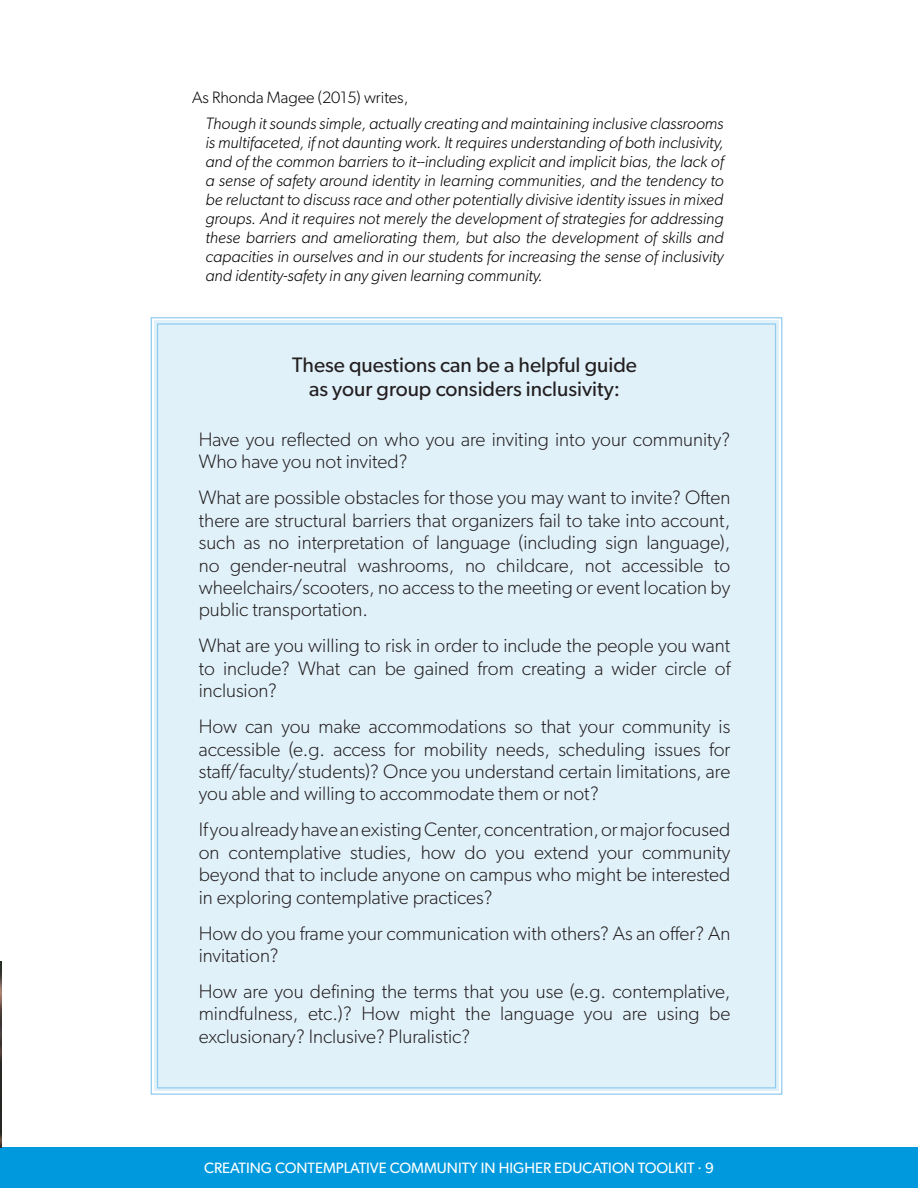
<style>
.page{position:relative;width:918px;height:1188px;background:#fff}
.page>*{position:absolute;margin:0;border:0;box-sizing:border-box;transform-origin:0 0}
.t1{font:21px/24.2px "Gibson";color:#231f20;text-align:center}
.t2{font:300 19.5px/22.4px "Gibson";color:#231f20;text-align:justify}
.t3{font:italic 300 16.5px/19px "Gibson";color:#000;text-align:justify}
.t4{font:300 16.5px "Gibson";color:#000}
.t5{font:15px "Gibson";color:#fff}
</style>
<div class="page">
<div style="left:0;top:1148px;width:918px;height:40px;background:#09d"></div>
<div style="left:150px;top:317px;width:633px;height:778px;background:#e1f1fa"></div>
<img style="left:0;top:961px;width:2px;height:187px">
<p class="t4" style="left:192px;top:88px;width:218px">As Rhonda Magee (2015) writes,</p>
<p class="t3" style="left:205px;top:114px;width:520px">Though it sounds simple, actually creating and maintaining inclusive classrooms is multifaceted, if not daunting work. It requires understanding of both inclusivity, and of the common barriers to it--including explicit and implicit bias, the lack of a sense of safety around identity in learning communities, and the tendency to be reluctant to discuss race and other potentially divisive identity issues in mixed groups. And it requires not merely the development of strategies for addressing these barriers and ameliorating them, but also the development of skills and capacities in ourselves and in our students for increasing the sense of inclusivity and identity-safety in any given learning community.</p>
<h2 class="t1" style="left:292px;top:352px;width:347px">These questions can be a helpful guide as your group considers inclusivity:</h2>
<p class="t2" style="left:199px;top:428px;width:533px">Have you reflected on who you are inviting into your community?<br>Who have you not invited?</p>
<p class="t2" style="left:199px;top:486px;width:533px">What are possible obstacles for those you may want to invite? Often there are structural barriers that organizers fail to take into account, such as no interpretation of language (including sign language), no gender-neutral washrooms, no childcare, not accessible to wheelchairs/scooters, no access to the meeting or event location by public transportation.</p>
<p class="t2" style="left:199px;top:634px;width:533px">What are you willing to risk in order to include the people you want to include? What can be gained from creating a wider circle of inclusion?</p>
<p class="t2" style="left:199px;top:715px;width:533px">How can you make accommodations so that your community is accessible (e.g. access for mobility needs, scheduling issues for staff/faculty/students)? Once you understand certain limitations, are you able and willing to accommodate them or not?</p>
<p class="t2" style="left:199px;top:818px;width:533px">If you already have an existing Center, concentration, or major focused on contemplative studies, how do you extend your community beyond that to include anyone on campus who might be interested in exploring contemplative practices?</p>
<p class="t2" style="left:199px;top:921px;width:533px">How do you frame your communication with others? As an offer? An invitation?</p>
<p class="t2" style="left:199px;top:980px;width:533px">How are you defining the terms that you use (e.g. contemplative, mindfulness, etc.)? How might the language you are using be exclusionary? Inclusive? Pluralistic?</p>
<p class="t5" style="left:204px;top:1159px;width:511px">CREATING CONTEMPLATIVE COMMUNITY IN HIGHER EDUCATION TOOLKIT . 9</p>
</div>
